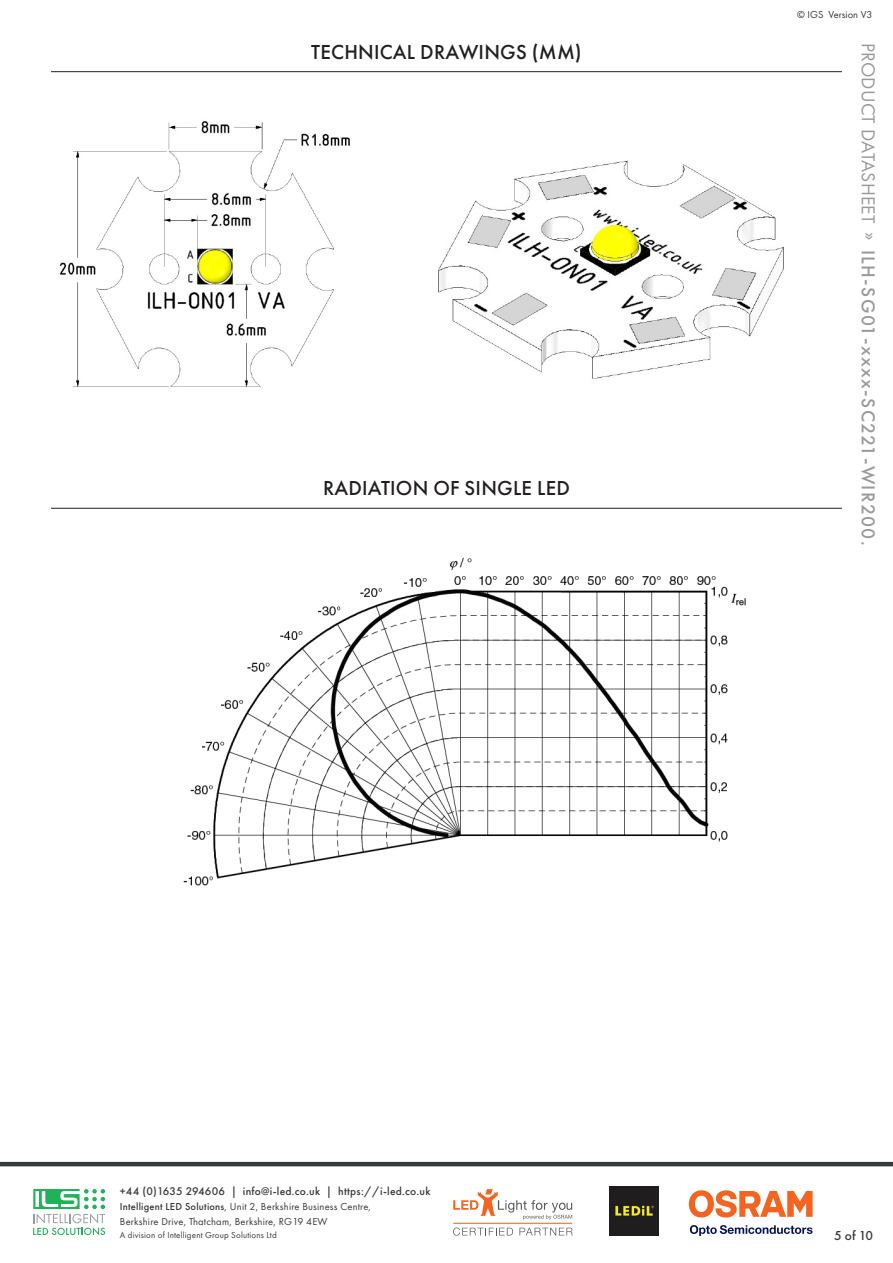
<style>
.page{position:relative;width:893px;height:1263px;background:#fff}
.page>*{position:absolute;margin:0;border:0;box-sizing:border-box;transform-origin:0 0}
.SubHeading{font:500 21px "Futura PT";letter-spacing:.01em;color:#231f20}
.t1{font:500 19.5px "Futura PT";letter-spacing:.07em;color:#989a9c}
.t2{font:500 13.5px "Futura PT";color:#373a3c}
.t3{font:500 11.55px "Futura PT";letter-spacing:.02em;color:#373a3c}
.t4{font:10.5px/15px "Futura PT";letter-spacing:.02em;color:#373a3c}
.t5{font:10.5px "Futura PT";color:#373a3c}
.t6{font:9px "Futura PT";letter-spacing:.02em;color:#373a3c}
.s1{font-weight:400}
.s2{font-weight:500}
</style>
<div class="page">
<svg style="left:453px;top:1189px;width:119px;height:31px"></svg>
<svg style="left:453px;top:1227px;width:60px;height:8px"></svg>
<svg style="left:519px;top:1228px;width:54px;height:7px"></svg>
<hr style="left:453px;top:1223px;width:119px;height:1px;background:#f36421">
<svg style="left:690px;top:1225px;width:122px;height:11px"></svg>
<svg style="left:689px;top:1190px;width:124px;height:27px"></svg>
<img style="left:609px;top:1186px;width:50px;height:50px">
<hr style="left:0;top:1162px;width:893px;height:4px;background:#373a3c">
<svg style="left:33px;top:1189px;width:72px;height:46px"></svg>
<hr style="left:51px;top:71px;width:791px;height:1px;background:#231f20">
<hr style="left:51px;top:508px;width:791px;height:1px;background:#231f20">
<img style="left:60px;top:121px;width:290px;height:266px">
<img style="left:438px;top:160px;width:346px;height:219px">
<img style="left:183px;top:557px;width:563px;height:329px">
<p class="SubHeading" style="left:311px;top:39px;width:272px">TECHNICAL DRAWINGS (MM)</p>
<p class="SubHeading" style="left:323px;top:475px;width:248px">RADIATION OF SINGLE LED</p>
<p class="t5" style="left:797px;top:8px;width:77px">© IGS Version V3</p>
<h2 class="t1" style="left:880px;top:43px;width:504px;rotate:90deg"><span class="s1">PRODUCT DATASHEET </span><sup>»</sup> ILH-SG01-xxxx-SC221-WIR200.</h2>
<p class="t3" style="left:120px;top:1184px;width:312px">+44 (0)1635 294606 | info@i-led.co.uk | https://i-led.co.uk</p>
<p class="t4" style="left:120px;top:1199px;width:253px"><span class="s2">Intelligent LED Solutions</span>, Unit 2, Berkshire Business Centre,<br>Berkshire Drive, Thatcham, Berkshire, RG19 4EW</p>
<p class="t6" style="left:120px;top:1230px;width:158px">A division of Intelligent Group Solutions Ltd</p>
<p class="t2" style="left:834px;top:1227px;width:41px">5 of 10</p>
</div>
